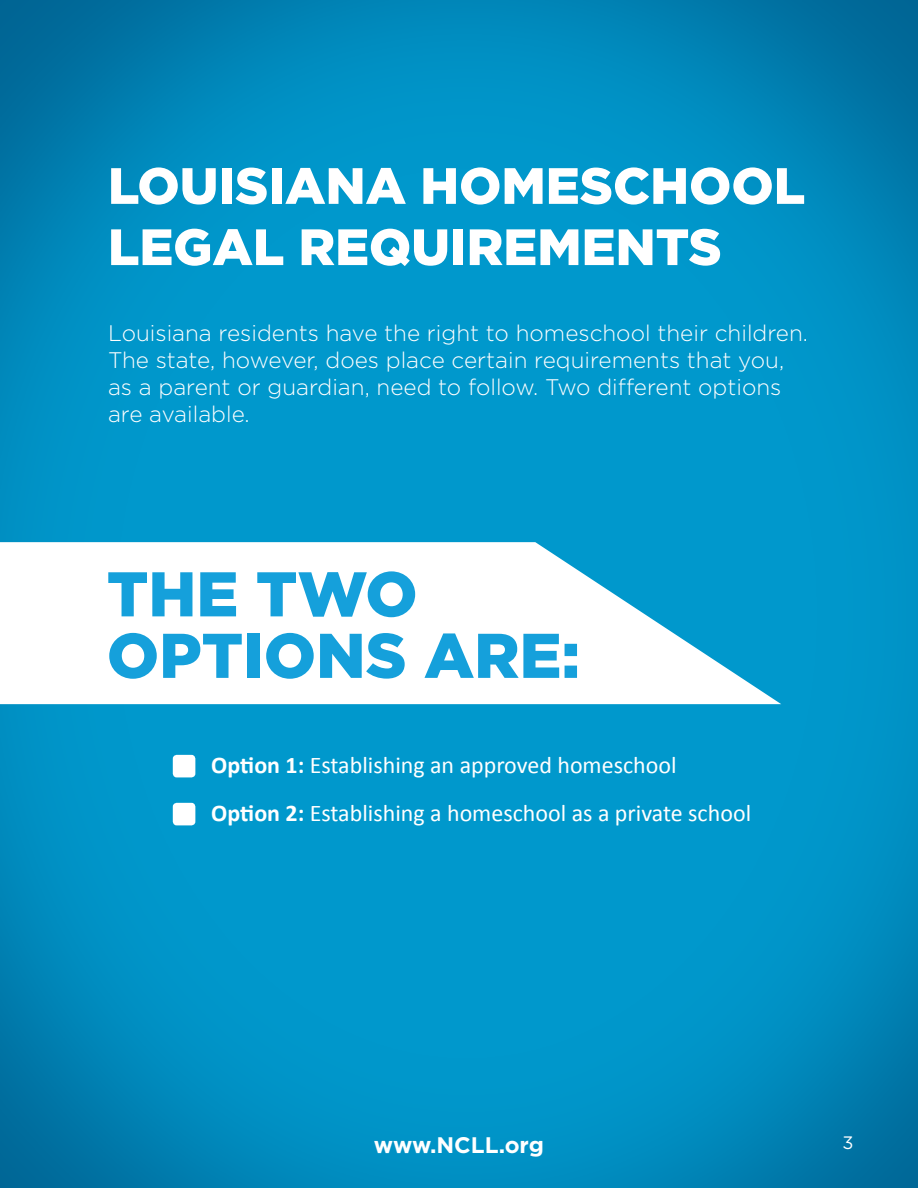
<style>
.page{position:relative;width:918px;height:1188px;background:#fff}
.page>*{position:absolute;margin:0;border:0;box-sizing:border-box;transform-origin:0 0}
.t1{font:900 63px "Gotham HTF";color:#15a0db}
.t2{font:900 51px/61.2px "Gotham HTF";color:#fff}
.t3{font:24px "Calibri";color:#fff}
.t4{font:300 22.5px "Gotham HTF";color:#fff}
.t5{font:700 22.5px "Gotham HTF";color:#fff}
.t6{font:18px "Gotham HTF";color:#fff}
.s1{font-weight:700}
</style>
<div class="page">
<img style="left:0;top:0;width:918px;height:1188px">
<div style="left:173px;top:755px;width:22px;height:22px;background:#fff;border-radius:4px"></div>
<div style="left:173px;top:803px;width:22px;height:22px;background:#fff;border-radius:4px"></div>
<svg style="left:0;top:542px;width:781px;height:162px"></svg>
<p class="t2" style="left:108px;top:154px;width:699px">LOUISIANA HOMESCHOOL<br>LEGAL REQUIREMENTS</p>
<p class="t4" style="left:108px;top:320px;width:702px">Louisiana residents have the right to homeschool their children.</p>
<p class="t4" style="left:108px;top:347px;width:678px">The state, however, does place certain requirements that you,</p>
<p class="t4" style="left:108px;top:374px;width:675px">as a parent or guardian, need to follow. Two different options</p>
<p class="t4" style="left:108px;top:401px;width:143px">are available.</p>
<p class="t1" style="left:107px;top:558px;width:312px">THE TWO</p>
<p class="t1" style="left:107px;top:619px;width:475px">OPTIONS ARE:</p>
<p class="t3" style="left:211px;top:750px;width:467px"><span class="s1">Option 1:</span> Establishing an approved homeschool</p>
<p class="t3" style="left:211px;top:798px;width:541px"><span class="s1">Option 2:</span> Establishing a homeschool as a private school</p>
<p class="t5" style="left:374px;top:1132px;width:172px">www.NCLL.org</p>
<p class="t6" style="left:842px;top:1133px;width:13px">3</p>
</div>
